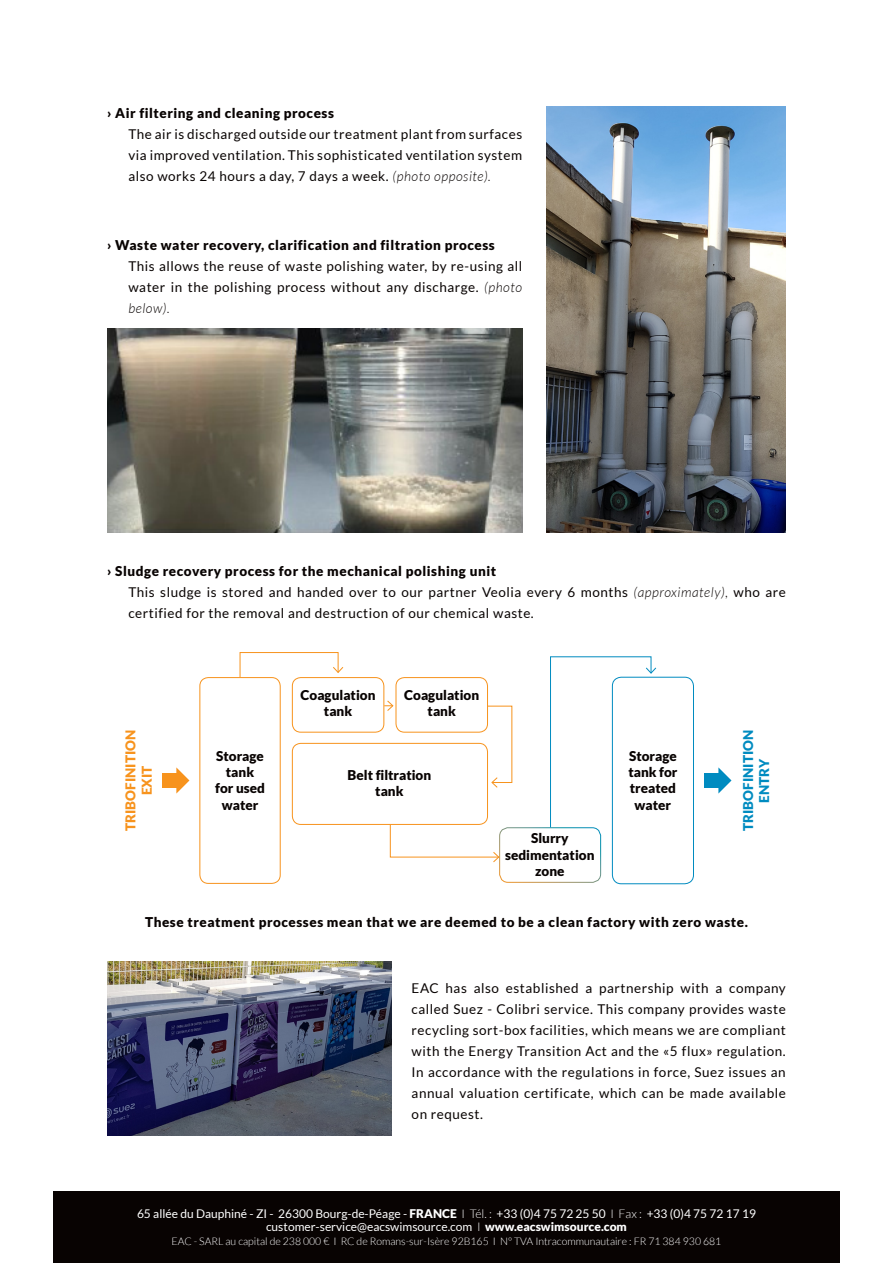
<style>
.page{position:relative;width:893px;height:1263px;background:#fff}
.page>*{position:absolute;margin:0;border:0;box-sizing:border-box;transform-origin:0 0}
.t1{font:13.5px/21px "Lato";letter-spacing:.04em;color:#080302;text-align:justify}
.t2{font:900 13.5px "Lato";letter-spacing:.04em;color:#080302}
.t3{font:900 13.5px/16.2px "Lato";color:#080302;text-align:center}
.t4{font:900 13.5px/16.2px "Lato";color:#008bc0;text-align:center}
.t5{font:900 13.5px "Lato";color:#f7931d}
.t6{font:12px "Lato";color:#fff}
.t7{font:300 10.5px "Lato";color:#fff}
.s1{font-weight:300;font-style:italic}
.s2{font-weight:900}
.s3{font-weight:300}
</style>
<div class="page">
<div style="left:53px;top:1192px;width:787px;height:71px;background:#080302"></div>
<img style="left:547px;top:107px;width:239px;height:425px">
<img style="left:107px;top:961px;width:285px;height:175px">
<img style="left:107px;top:329px;width:415px;height:203px">
<div style="left:199px;top:677px;width:82px;height:207px;border:1px solid #f7931d;border-radius:9px"></div>
<div style="left:292px;top:677px;width:92px;height:55px;border:1px solid #f7931d;border-radius:9px"></div>
<div style="left:396px;top:677px;width:92px;height:55px;border:1px solid #f7931d;border-radius:9px"></div>
<div style="left:292px;top:743px;width:196px;height:82px;border:1px solid #f7931d;border-radius:9px"></div>
<div style="left:499px;top:827px;width:102px;height:56px;border:1px solid #fff;border-radius:9px"></div>
<div style="left:612px;top:677px;width:82px;height:207px;border:1px solid #008bc0;border-radius:9px"></div>
<div style="left:162px;top:773px;width:16px;height:15px;background:#f7931d"></div>
<div style="left:704px;top:773px;width:16px;height:15px;background:#008bc0"></div>
<svg style="left:176px;top:767px;width:13px;height:26px"></svg>
<svg style="left:718px;top:767px;width:13px;height:26px"></svg>
<svg style="left:239px;top:652px;width:105px;height:26px"></svg>
<svg style="left:486px;top:705px;width:27px;height:83px"></svg>
<svg style="left:384px;top:700px;width:10px;height:12px"></svg>
<svg style="left:390px;top:824px;width:110px;height:39px"></svg>
<svg style="left:550px;top:656px;width:107px;height:172px"></svg>
<p class="t2" style="left:107px;top:105px;width:228px">› Air filtering and cleaning process</p>
<p class="t1" style="left:128px;top:123px;width:395px">The air is discharged outside our treatment plant from surfaces via improved ventilation. This sophisticated ventilation system also works 24 hours a day, 7 days a week. <span class="s1">(photo opposite).</span></p>
<p class="t2" style="left:107px;top:237px;width:389px">› Waste water recovery, clarification and filtration process</p>
<p class="t1" style="left:128px;top:256px;width:395px">This allows the reuse of waste polishing water, by re-using all water in the polishing process without any discharge. <span class="s1">(photo below).</span></p>
<p class="t2" style="left:107px;top:564px;width:391px">› Sludge recovery process for the mechanical polishing unit</p>
<p class="t1" style="left:128px;top:582px;width:659px">This sludge is stored and handed over to our partner Veolia every 6 months <span class="s1">(approximately),</span> who are certified for the removal and destruction of our chemical waste.</p>
<p class="t5" style="left:123px;top:831px;width:102px;rotate:-90deg">TRIBOFINITION</p>
<p class="t5" style="left:139px;top:795px;width:31px;rotate:-90deg">EXIT</p>
<p class="t3" style="left:216px;top:748px;width:49px">Storage</p>
<p class="t2" style="left:226px;top:764px;width:30px">tank</p>
<p class="t3" style="left:215px;top:780px;width:51px">for used water</p>
<p class="t3" style="left:301px;top:686px;width:76px">Coagulation tank</p>
<p class="t3" style="left:404px;top:686px;width:76px">Coagulation tank</p>
<p class="t3" style="left:348px;top:767px;width:85px">Belt filtration</p>
<p class="t2" style="left:375px;top:784px;width:30px">tank</p>
<p class="t3" style="left:505px;top:830px;width:91px">Slurry sedimentation zone</p>
<p class="t3" style="left:629px;top:748px;width:49px">Storage</p>
<p class="t3" style="left:628px;top:764px;width:51px">tank for treated water</p>
<p class="t4" style="left:740px;top:831px;width:102px;rotate:-90deg">TRIBOFINITION<br>ENTRY</p>
<p class="t2" style="left:145px;top:914px;width:604px">These treatment processes mean that we are deemed to be a clean factory with zero waste.</p>
<p class="t1" style="left:412px;top:977px;width:376px">EAC has also established a partnership with a company called Suez - Colibri service. This company provides waste recycling sort-box facilities, which means we are compliant with the Energy Transition Act and the «5 flux» regulation.<br>In accordance with the regulations in force, Suez issues an annual valuation certificate, which can be made available on request.</p>
<p class="t6" style="left:137px;top:1206px;width:620px">65 allée du Dauphiné - ZI - 26300 Bourg-de-Péage - <span class="s2">FRANCE</span> <span class="s3">I Tél. :</span> +33 (0)4 75 72 25 50 <span class="s3">I Fax :</span> +33 (0)4 75 72 17 19</p>
<p class="t6" style="left:266px;top:1220px;width:362px">customer-service@eacswimsource.com <span class="s3">I</span> <span class="s2">www.eacswimsource.com</span></p>
<p class="t7" style="left:172px;top:1235px;width:551px">EAC - SARL au capital de 238 000 € I RC de Romans-sur-Isère 92B165 I N° TVA Intracommunautaire : FR 71 384 930 681</p>
</div>
